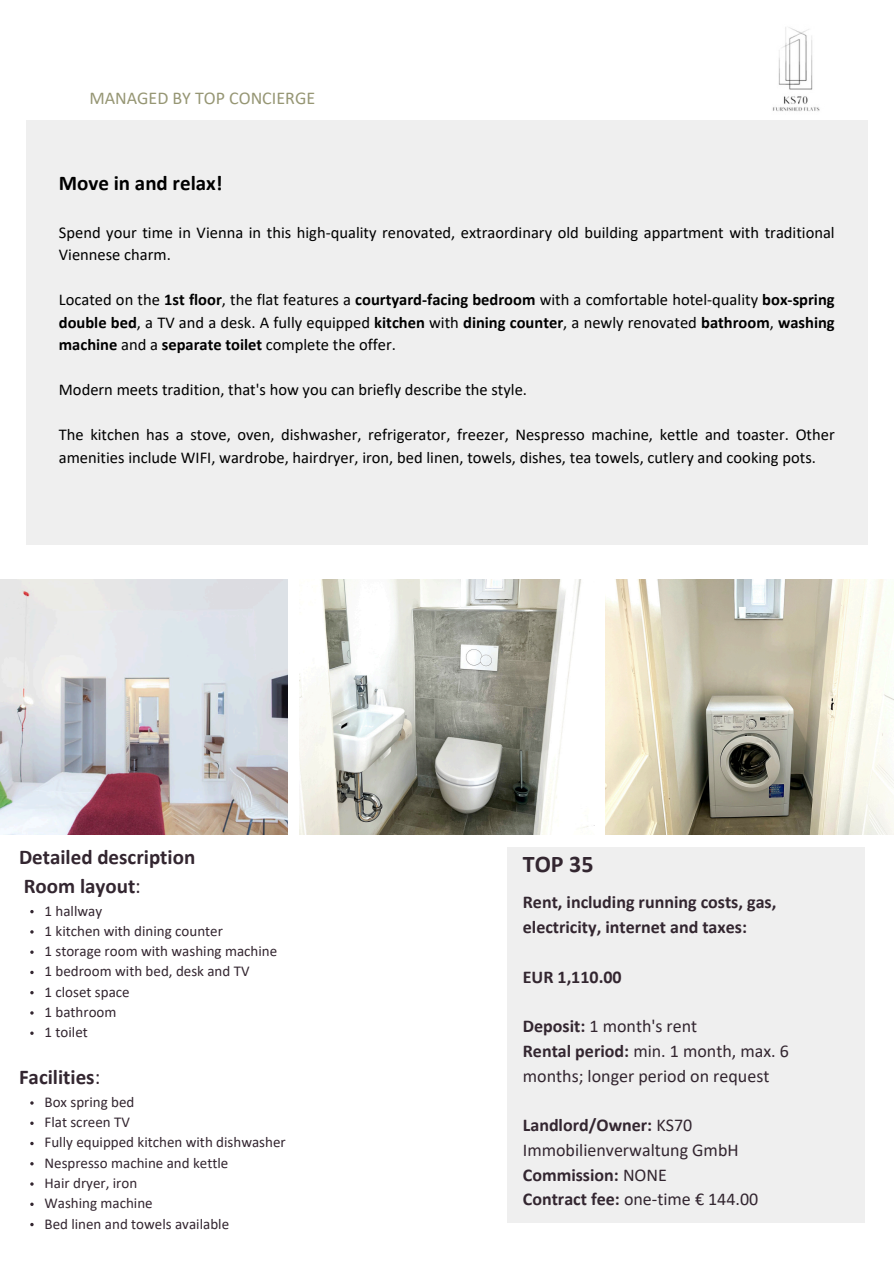
<style>
.page{position:relative;width:894px;height:1264px;background:#fff}
.page>*{position:absolute;margin:0;border:0;box-sizing:border-box;transform-origin:0 0}
.t1{font:700 24px "Calibri";color:#332630}
.t2{font:700 21px/29.2px "Calibri";color:#332630}
.t3{font:700 21px "Calibri";color:#000}
.t4{font:18px/24.8px "Calibri";color:#332630}
.t5{font:700 18px/24.8px "Calibri";color:#332630}
.t6{font:18px "Calibri";color:#969674}
.t7{font:16.5px/22.5px "Calibri";color:#000}
.t8{font:15px "Calibri";color:#332630}
.s1{font-weight:700}
.s2{font-weight:400}
</style>
<div class="page">
<div style="left:507px;top:846px;width:357px;height:376px;background:#efefef"></div>
<img style="left:772px;top:27px;width:48px;height:84px">
<img style="left:299px;top:579px;width:295px;height:255px">
<img style="left:0;top:579px;width:287px;height:255px">
<img style="left:605px;top:579px;width:288px;height:255px">
<div style="left:26px;top:120px;width:841px;height:424px;background:#efefef"></div>
<svg style="left:30px;top:910px;width:4px;height:3px"></svg>
<svg style="left:30px;top:930px;width:4px;height:3px"></svg>
<svg style="left:30px;top:970px;width:4px;height:4px"></svg>
<svg style="left:30px;top:991px;width:4px;height:3px"></svg>
<svg style="left:30px;top:1011px;width:4px;height:3px"></svg>
<svg style="left:30px;top:1101px;width:4px;height:3px"></svg>
<svg style="left:30px;top:1141px;width:4px;height:4px"></svg>
<svg style="left:30px;top:1162px;width:4px;height:3px"></svg>
<svg style="left:30px;top:1222px;width:4px;height:4px"></svg>
<p class="t6" style="left:89px;top:91px;width:227px">MANAGED BY TOP CONCIERGE</p>
<p class="t3" style="left:59px;top:174px;width:165px">Move in and relax!</p>
<p class="t7" style="left:59px;top:222px;width:777px">Spend your time in Vienna in this high-quality renovated, extraordinary old building appartment with traditional<br>Viennese charm.</p>
<p class="t7" style="left:59px;top:290px;width:777px;text-align:justify">Located on the <span class="s1">1st floor</span>, the flat features a <span class="s1">courtyard-facing bedroom</span> with a comfortable hotel-quality <span class="s1">box-spring double bed</span>, a TV and a desk. A fully equipped <span class="s1">kitchen</span> with <span class="s1">dining counter</span>, a newly renovated <span class="s1">bathroom</span>, <span class="s1">washing machine</span> and a <span class="s1">separate toilet</span> complete the offer.</p>
<p class="t7" style="left:59px;top:380px;width:469px">Modern meets tradition, that's how you can briefly describe the style.</p>
<p class="t7" style="left:59px;top:425px;width:777px">The kitchen has a stove, oven, dishwasher, refrigerator, freezer, Nespresso machine, kettle and toaster. Other amenities include WIFI, wardrobe, hairdryer, iron, bed linen, towels, dishes, tea towels, cutlery and cooking pots.</p>
<p class="t2" style="left:19px;top:844px;width:178px">Detailed description<br>Room layout<span class="s2">:</span></p>
<p class="t8" style="left:44px;top:904px;width:59px">1 hallway</p>
<p class="t8" style="left:44px;top:924px;width:180px">1 kitchen with dining counter</p>
<p class="t8" style="left:44px;top:944px;width:234px">1 storage room with washing machine</p>
<p class="t8" style="left:44px;top:965px;width:206px">1 bedroom with bed, desk and TV</p>
<h3 class="t8" style="left:44px;top:985px;width:87px">1 closet space</h3>
<p class="t8" style="left:44px;top:1005px;width:73px">1 bathroom</p>
<p class="t8" style="left:44px;top:1025px;width:45px">1 toilet</p>
<p class="t2" style="left:19px;top:1064px;width:83px">Facilities<span class="s2">:</span></p>
<p class="t8" style="left:44px;top:1095px;width:91px">Box spring bed</p>
<p class="t8" style="left:44px;top:1115px;width:87px">Flat screen TV</p>
<p class="t8" style="left:44px;top:1136px;width:243px">Fully equipped kitchen with dishwasher</p>
<p class="t8" style="left:44px;top:1156px;width:185px">Nespresso machine and kettle</p>
<h3 class="t8" style="left:44px;top:1176px;width:94px">Hair dryer, iron</h3>
<p class="t8" style="left:44px;top:1196px;width:110px">Washing machine</p>
<p class="t8" style="left:44px;top:1217px;width:186px">Bed linen and towels available</p>
<p class="t1" style="left:522px;top:854px;width:72px">TOP 35</p>
<p class="t5" style="left:522px;top:891px;width:255px">Rent, including running costs, gas, electricity, internet and taxes:</p>
<p class="t5" style="left:522px;top:965px;width:100px">EUR 1,110.00</p>
<p class="t4" style="left:522px;top:1015px;width:176px"><span class="s1">Deposit:</span> 1 month's rent</p>
<p class="t4" style="left:522px;top:1040px;width:267px"><span class="s1">Rental period:</span> min. 1 month, max. 6 months; longer period on request</p>
<h1 class="t4" style="left:522px;top:1114px;width:217px"><span class="s1">Landlord/Owner:</span> KS70<br>Immobilienverwaltung GmbH</h1>
<h6 class="t5" style="left:522px;top:1163px;width:145px">Commission: <span class="s2">NONE</span></h6>
<h4 class="t4" style="left:522px;top:1188px;width:237px"><span class="s1">Contract fee:</span> one-time € 144.00</h4>
</div>
